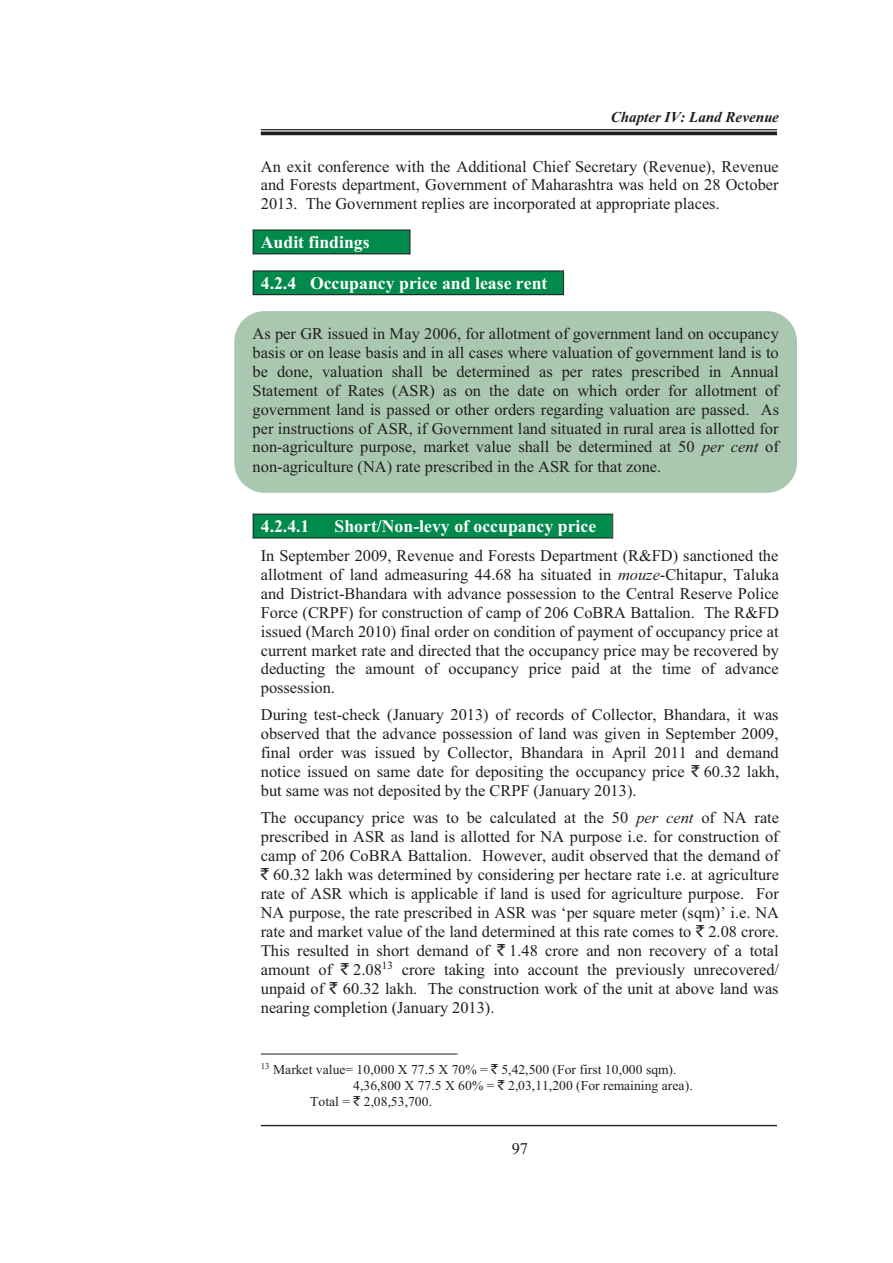
<style>
.page{position:relative;width:893px;height:1263px;background:#fff}
.page>*{position:absolute;margin:0;border:0;box-sizing:border-box;transform-origin:0 0}
.t1{font:700 17.7px "Times New Roman";color:#fff}
.t2{font:16.35px/18.9px "Times New Roman";color:#221e1f;text-align:justify}
.t3{font:italic 700 15px "Times New Roman";color:#221e1f}
.t4{font:13.65px "Times New Roman";letter-spacing:.005em;color:#221e1f}
.s1{font-style:italic}
.s2{font-family:"Rupee Foradian"}
.s3{font-style:inherit}
</style>
<div class="page">
<hr style="left:261px;top:129px;width:516px;height:1px;background:#221e1f">
<hr style="left:261px;top:132px;width:516px;height:3px;background:#221e1f">
<hr style="left:261px;top:1125px;width:516px;height:1px;background:#221e1f">
<div style="left:234px;top:311px;width:563px;height:182px;background:#a9c8af;border-radius:30px"></div>
<div style="left:253px;top:230px;width:157px;height:24px;background:#008a4b"></div>
<hr style="left:253px;top:230px;width:157px;height:1px;background:#221e1f">
<hr style="left:253px;top:254px;width:157px;height:1px;background:#221e1f">
<svg style="left:253px;top:230px;width:1px;height:25px"></svg>
<svg style="left:410px;top:230px;width:1px;height:25px"></svg>
<div style="left:253px;top:271px;width:310px;height:23px;background:#008a4b"></div>
<hr style="left:253px;top:271px;width:311px;height:1px;background:#221e1f">
<hr style="left:253px;top:294px;width:311px;height:1px;background:#221e1f">
<svg style="left:253px;top:271px;width:1px;height:23px"></svg>
<svg style="left:563px;top:271px;width:1px;height:24px"></svg>
<div style="left:253px;top:514px;width:359px;height:24px;background:#008a4b"></div>
<hr style="left:253px;top:514px;width:360px;height:1px;background:#221e1f">
<hr style="left:253px;top:538px;width:360px;height:1px;background:#221e1f">
<svg style="left:253px;top:514px;width:1px;height:25px"></svg>
<svg style="left:612px;top:514px;width:1px;height:25px"></svg>
<hr style="left:261px;top:1054px;width:196px;height:1px;background:#221e1f">
<p class="t3" style="left:611px;top:108px;width:170px">Chapter IV: Land Revenue</p>
<p class="t2" style="left:261px;top:158px;width:519px">An exit conference with the Additional Chief Secretary (Revenue), Revenue and Forests department, Government of Maharashtra was held on 28 October 2013. The Government replies are incorporated at appropriate places.</p>
<p class="t1" style="left:261px;top:237px;width:110px">Audit findings</p>
<p class="t1" style="left:261px;top:278px;width:288px">4.2.4 Occupancy price and lease rent</p>
<p class="t2" style="left:253px;top:326px;width:528px">As per GR issued in May 2006, for allotment of government land on occupancy basis or on lease basis and in all cases where valuation of government land is to be done, valuation shall be determined as per rates prescribed in Annual Statement of Rates (ASR) as on the date on which order for allotment of government land is passed or other orders regarding valuation are passed. As per instructions of ASR, if Government land situated in rural area is allotted for non-agriculture purpose, market value shall be determined at 50 <span class="s1">per cent</span> of non-agriculture (NA) rate prescribed in the ASR for that zone.</p>
<p class="t1" style="left:261px;top:521px;width:50px">4.2.4.1</p>
<p class="t1" style="left:335px;top:521px;width:263px">Short/Non-levy of occupancy price</p>
<p class="t2" style="left:261px;top:548px;width:520px">In September 2009, Revenue and Forests Department (R&amp;FD) sanctioned the allotment of land admeasuring 44.68 ha situated in <span class="s1">mouze</span>-Chitapur, Taluka and District-Bhandara with advance possession to the Central Reserve Police Force (CRPF) for construction of camp of 206 CoBRA Battalion. The R&amp;FD issued (March 2010) final order on condition of payment of occupancy price at current market rate and directed that the occupancy price may be recovered by deducting the amount of occupancy price paid at the time of advance possession.</p>
<p class="t2" style="left:261px;top:707px;width:520px">During test-check (January 2013) of records of Collector, Bhandara, it was observed that the advance possession of land was given in September 2009, final order was issued by Collector, Bhandara in April 2011 and demand notice issued on same date for depositing the occupancy price <span class="s2">`</span> 60.32 lakh, but same was not deposited by the CRPF (January 2013).</p>
<p class="t2" style="left:261px;top:810px;width:520px">The occupancy price was to be calculated at the 50 <span class="s1">per cent</span> of NA rate prescribed in ASR as land is allotted for NA purpose i.e. for construction of camp of 206 CoBRA Battalion. However, audit observed that the demand of <span class="s2">`</span> 60.32 lakh was determined by considering per hectare rate i.e. at agriculture rate of ASR which is applicable if land is used for agriculture purpose. For <span class="s3">NA purpose, the rate prescribed in ASR was ‘per</span> square meter (sqm)<span class="s3">’ i.e. NA </span>rate and market value of the land determined at this rate comes to <span class="s2">`</span> 2.08 crore.<br>This resulted in short demand of <span class="s2">`</span> 1.48 crore and non recovery of a total amount of <span class="s2">`</span> 2.08<sup>13</sup> crore taking into account the previously unrecovered/ unpaid of <span class="s2">`</span> 60.32 lakh. The construction work of the unit at above land was nearing completion (January 2013).</p>
<p class="t4" style="left:261px;top:1065px;width:417px"><sup>13</sup> Market value= 10,000 X 77.5 X 70% = <span class="s2">`</span> 5,42,500 (For first 10,000 sqm).</p>
<p class="t4" style="left:353px;top:1081px;width:341px">4,36,800 X 77.5 X 60% = <span class="s2">`</span> 2,03,11,200 (For remaining area).</p>
<p class="t4" style="left:310px;top:1097px;width:124px">Total = <span class="s2">`</span> 2,08,53,700.</p>
<p class="t2" style="left:512px;top:1141px;width:18px">97</p>
</div>
